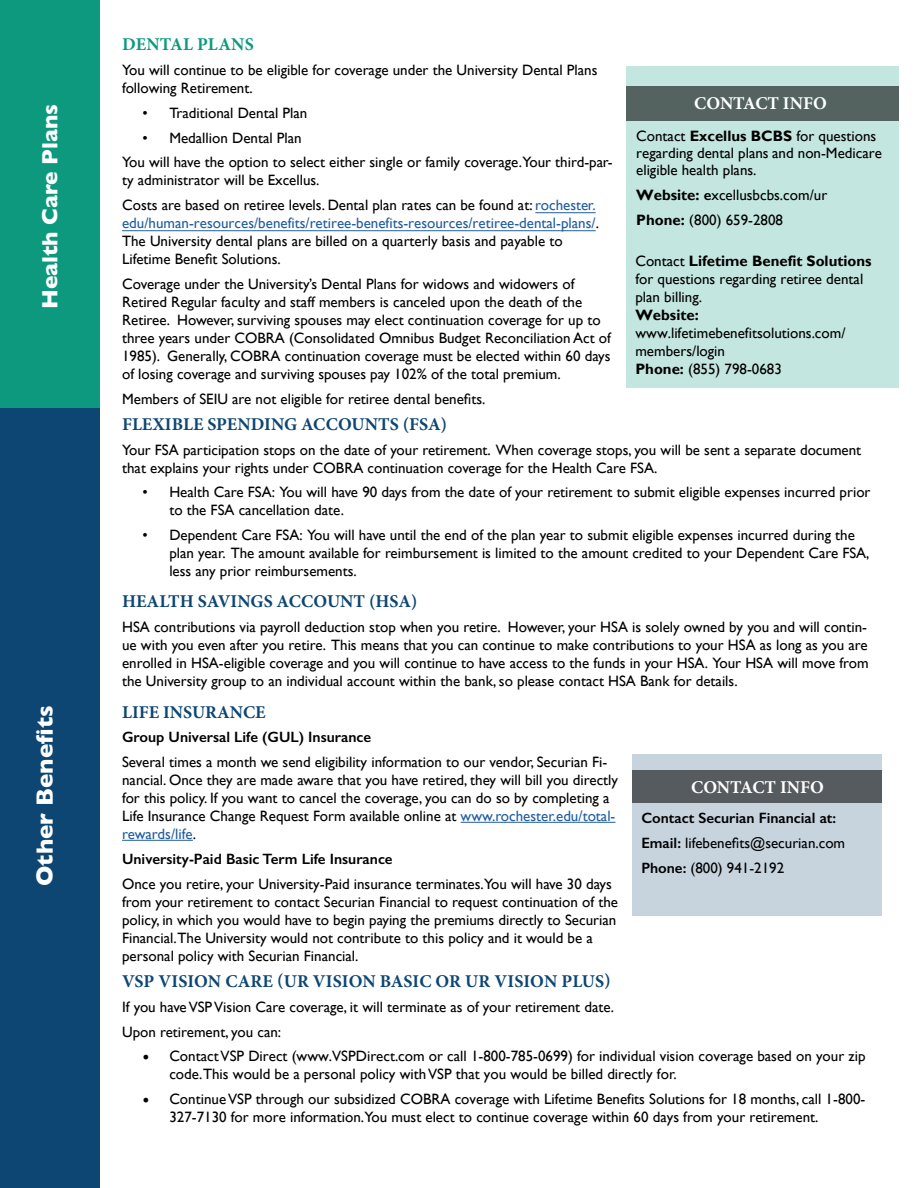
<style>
.page{position:relative;width:918px;height:1188px;background:#fff}
.page>*{position:absolute;margin:0;border:0;box-sizing:border-box;transform-origin:0 0}
.t1{font:700 24px "Gill Sans";color:#fff}
.t2{font:700 22.5px "Gill Sans";color:#fff}
.t3{font:700 18px "Minion Pro";color:#0d4672}
.t4{font:700 18px "Minion Pro";color:#fff}
.t5{font:700 18px "Minion Pro";letter-spacing:.01em;color:#0c997e}
.Body_Paragraph{font:15px/18px "Gill Sans";color:#000}
.t6{font:15px/18px "Gill Sans";color:#000}
.t7{font:600 15px "Gill Sans";color:#000}
.t8{font:700 15px "Gill Sans";color:#000}
.s1{font-weight:700}
.s2{font-style:inherit}
.s3{font-weight:600}
.s4{font-family:"Minion Pro";font-weight:700}
.s5{color:#215e9e}
.s6{font-family:"Minion Pro";font-size:18px}
</style>
<div class="page">
<div style="left:0;top:396px;width:100px;height:792px;background:#0d4672"></div>
<div style="left:1px;top:0;width:99px;height:408px;background:#0c997e"></div>
<div style="left:626px;top:67px;width:272px;height:321px;background:#c4e6e0"></div>
<div style="left:626px;top:86px;width:272px;height:35px;background:#546360"></div>
<hr style="left:461px;top:822px;width:154px;height:1px;background:#215e9e">
<hr style="left:122px;top:840px;width:71px;height:1px;background:#215e9e">
<div style="left:633px;top:754px;width:249px;height:162px;background:#c7d4de"></div>
<div style="left:633px;top:771px;width:249px;height:32px;background:#555b5f"></div>
<hr style="left:535px;top:212px;width:61px;height:1px;background:#215e9e">
<hr style="left:122px;top:230px;width:474px;height:1px;background:#215e9e">
<p class="t2" style="left:32px;top:309px;width:207px;rotate:-90deg">Health Care Plans</p>
<p class="t1" style="left:26px;top:886px;width:182px;rotate:-90deg">Other Benefits</p>
<p class="t5" style="left:122px;top:32px;width:133px">DENTAL PLANS</p>
<p class="Body_Paragraph" style="left:122px;top:61px;width:477px">You will continue to be eligible for coverage under the University Dental Plans following Retirement.</p>
<p class="Body_Paragraph" style="left:142px;top:104px;width:167px">• Traditional Dental Plan</p>
<p class="Body_Paragraph" style="left:142px;top:128px;width:161px">• Medallion Dental Plan</p>
<p class="Body_Paragraph" style="left:636px;top:128px;width:247px;line-height:17px">Contact <span class="s1">Excellus BCBS</span> for questions regarding dental plans <span class="s2">and non-Medicare eligible health plans.</span></p>
<p class="Body_Paragraph" style="left:636px;top:182px;width:193px;line-height:25.3px"><span class="s1">Website:</span> <span class="s3">e</span>xcellusbcbs.com/ur<br><span class="s1">Phone:</span> <span class="s4">(</span>800) 659-2808</p>
<p class="t4" style="left:694px;top:91px;width:134px">CONTACT INFO</p>
<p class="Body_Paragraph" style="left:122px;top:153px;width:492px">You will have the option to select either single or family coverage. Your third-par&shy;ty administrator will be Excellus.</p>
<p class="Body_Paragraph" style="left:122px;top:196px;width:478px">Costs are based on retiree levels. Dental plan rates can be found at: <span class="s5">rochester. edu/human-resources/benefits/retiree-benefits-resources/retiree-dental-plans/</span>.<br>The University dental plans are billed on a quarterly basis and payable to Lifetime Benefit Solutions.</p>
<p class="Body_Paragraph" style="left:122px;top:275px;width:490px">Coverage under the University’s Dental Plans for widows and widowers of Retired Regular faculty and staff members is canceled upon the death of the Retiree. However, surviving spouses may elect continuation coverage for up to three years under COBRA (Consolidated Omnibus Budget Reconciliation Act of 1985). Generally, COBRA continuation coverage must be elected within 60 days of losing coverage and surviving spouses pay 102% of the total premium.</p>
<p class="Body_Paragraph" style="left:122px;top:389px;width:365px">Members of SEIU are not eligible for retiree dental benefits.</p>
<p class="t3" style="left:122px;top:411px;width:327px">FLEXIBLE SPENDING ACCOUNTS (FSA)</p>
<p class="Body_Paragraph" style="left:122px;top:440px;width:741px">Your FSA participation stops on the date of your retirement. When coverage stops, you will be sent a separate document that explains your rights under COBRA continuation coverage for the Health Care FSA.</p>
<p class="Body_Paragraph" style="left:169px;top:483px;width:703px;text-indent:-27px">• Health Care FSA: You will have 90 days from the date of your retirement to submit eligible expenses incurred prior to the FSA cancellation date.</p>
<p class="Body_Paragraph" style="left:169px;top:526px;width:702px;text-indent:-27px">• Dependent Care FSA: You will have until the end of the plan year to submit eligible expenses incurred during the plan year. The amount available for reimbursement is limited to the amount credited to your Dependent Care FSA, less any prior reimbursements.</p>
<p class="t3" style="left:122px;top:589px;width:297px">HEALTH SAVINGS ACCOUNT (HSA)</p>
<p class="Body_Paragraph" style="left:122px;top:618px;width:748px;text-align:justify">HSA contributions via payroll deduction stop when you retire. However, your HSA is solely owned by you and will contin&shy;ue with you even after you retire. This means that you can continue to make contributions to your HSA as long as you are enrolled in HSA-eligible coverage and you will continue to have access to the funds in your HSA. Your HSA will move from the University group to an individual account within the bank, so please contact HSA Bank for details.</p>
<p class="t3" style="left:122px;top:699px;width:145px">LIFE INSURANCE</p>
<p class="t7" style="left:122px;top:728px;width:251px">Group Universal Life (GUL) Insurance</p>
<p class="Body_Paragraph" style="left:122px;top:753px;width:497px">Several times a month we send eligibility information to our vendor, Securian Fi&shy;nancial. Once they are made aware that you have retired, they will bill you directly for this policy. If you want to cancel the coverage, you can do so by completing a Life Insurance Change Request Form available online at <span class="s5">www.rochester.edu/total&shy;rewards/life</span>.</p>
<p class="t7" style="left:122px;top:850px;width:272px">University-Paid Basic Term Life Insurance</p>
<p class="Body_Paragraph" style="left:122px;top:874px;width:497px">Once you retire, your University-Paid insurance terminates.You will have 30 days from your retirement to contact Securian Financial to request continuation of the policy, in which you would have to begin paying the premiums directly to Securian Financial.The University would not contribute to this policy and it would be a personal policy with Securian Financial.</p>
<p class="t6" style="left:635px;top:253px;width:238px">Contact <span class="s1">Lifetime Benefit Solutions </span>for questions regarding retiree dental plan billing.</p>
<p class="t8" style="left:635px;top:306px;width:65px">Website:</p>
<p class="t6" style="left:635px;top:325px;width:212px">www.lifetimebenefitsolutions.com/ members/login<br><span class="s1">Phone:</span> (855) 798-0683</p>
<p class="t4" style="left:691px;top:775px;width:134px">CONTACT INFO</p>
<p class="t7" style="left:641px;top:809px;width:196px">Contact Securian Financial at:</p>
<p class="Body_Paragraph" style="left:641px;top:834px;width:205px"><span class="s3">Email:</span> lifebenefits@securian.com</p>
<p class="Body_Paragraph" style="left:641px;top:859px;width:144px"><span class="s3">Phone:</span> (800) 941-2192</p>
<p class="t3" style="left:122px;top:969px;width:490px">VSP VISION CARE (UR VISION BASIC OR UR VISION PLUS)</p>
<p class="Body_Paragraph" style="left:122px;top:998px;width:494px">If you have VSP Vision Care coverage, it will terminate as of your retirement date.</p>
<p class="Body_Paragraph" style="left:122px;top:1023px;width:161px">Upon retirement, you can:</p>
<p class="Body_Paragraph" style="left:169px;top:1047px;width:698px;text-indent:-27px"><span class="s6">•</span> Contact VSP Direct (www.VSPDirect.com or call 1-800-785-0699) for <span class="s2">individual</span> vision coverage based on your zip code. This would be a personal policy with VSP that you would be billed directly for.</p>
<p class="Body_Paragraph" style="left:169px;top:1090px;width:698px;text-indent:-27px"><span class="s6">•</span> Continue VSP through our subsidized COBRA coverage with Lifetime Benefits Solutions for <span class="s2">18</span> months, call 1-800-<br><span class="s2">327-</span>7130 for more information. You must elect to continue coverage within 60 days from your retirement.</p>
</div>
